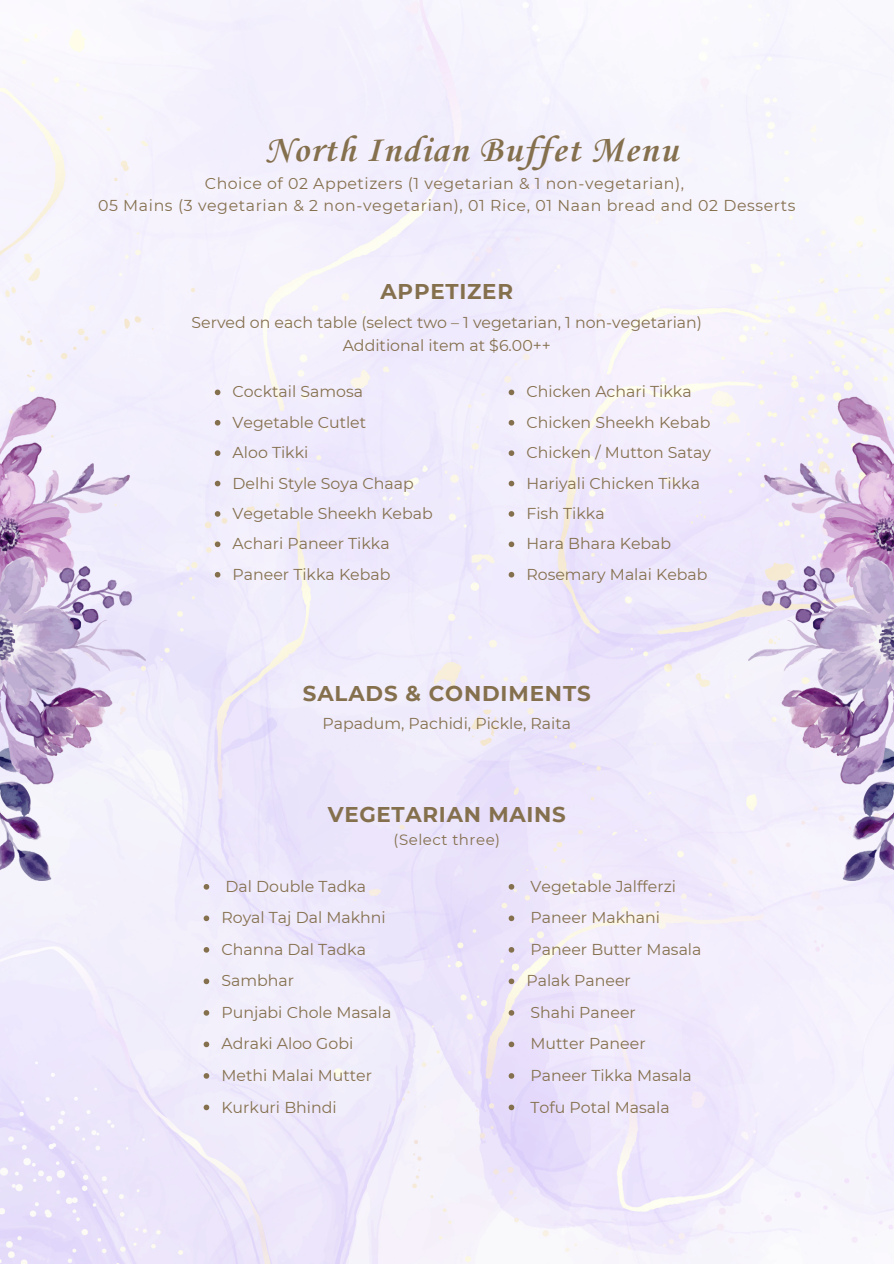
<style>
.page{position:relative;width:894px;height:1264px;background:#fff}
.page>*{position:absolute;margin:0;border:0;box-sizing:border-box;transform-origin:0 0}
.t1{font:700 37.5px "Corsiva";letter-spacing:.03em;color:#85704e}
.t2{font:700 21.3px "Montserrat";letter-spacing:.035em;color:#85704e}
.t3{font:15.75px "Montserrat";color:#85704e}
.t4{font:15.75px "Montserrat";letter-spacing:.04em;color:#85704e}
.t5{font:15.75px "Montserrat";letter-spacing:.035em;color:#85704e}
.t6{font:15px "Montserrat";letter-spacing:.035em;color:#85704e}
</style>
<div class="page">
<img style="left:0;top:0;width:893px;height:1263px">
<svg style="left:203px;top:884px;width:6px;height:5px"></svg>
<svg style="left:203px;top:915px;width:6px;height:6px"></svg>
<svg style="left:203px;top:947px;width:6px;height:5px"></svg>
<svg style="left:203px;top:978px;width:6px;height:6px"></svg>
<svg style="left:203px;top:1010px;width:6px;height:5px"></svg>
<svg style="left:203px;top:1041px;width:6px;height:6px"></svg>
<svg style="left:203px;top:1073px;width:6px;height:5px"></svg>
<svg style="left:203px;top:1104px;width:6px;height:6px"></svg>
<svg style="left:508px;top:884px;width:6px;height:5px"></svg>
<svg style="left:508px;top:915px;width:6px;height:6px"></svg>
<svg style="left:508px;top:947px;width:6px;height:5px"></svg>
<svg style="left:508px;top:978px;width:6px;height:6px"></svg>
<svg style="left:508px;top:1010px;width:6px;height:5px"></svg>
<svg style="left:508px;top:1041px;width:6px;height:6px"></svg>
<svg style="left:508px;top:1073px;width:6px;height:5px"></svg>
<svg style="left:508px;top:1104px;width:6px;height:6px"></svg>
<img style="left:748px;top:383px;width:145px;height:497px">
<img style="left:0;top:383px;width:145px;height:497px">
<svg style="left:215px;top:389px;width:5px;height:6px"></svg>
<svg style="left:215px;top:420px;width:5px;height:5px"></svg>
<svg style="left:215px;top:450px;width:5px;height:6px"></svg>
<svg style="left:215px;top:480px;width:5px;height:6px"></svg>
<svg style="left:215px;top:511px;width:5px;height:5px"></svg>
<svg style="left:215px;top:541px;width:5px;height:6px"></svg>
<svg style="left:215px;top:572px;width:5px;height:5px"></svg>
<svg style="left:508px;top:389px;width:6px;height:6px"></svg>
<svg style="left:508px;top:420px;width:6px;height:5px"></svg>
<svg style="left:508px;top:450px;width:6px;height:6px"></svg>
<svg style="left:508px;top:480px;width:6px;height:6px"></svg>
<svg style="left:508px;top:511px;width:6px;height:5px"></svg>
<svg style="left:508px;top:541px;width:6px;height:6px"></svg>
<svg style="left:508px;top:572px;width:6px;height:5px"></svg>
<p class="t1" style="left:264px;top:131px;width:415px">North Indian Buffet Menu</p>
<p class="t5" style="left:205px;top:174px;width:480px">Choice of 02 Appetizers (1 vegetarian &amp; 1 non-vegetarian),</p>
<p class="t4" style="left:98px;top:195px;width:698px">05 Mains (3 vegetarian &amp; 2 non-vegetarian), 01 Rice, 01 Naan bread and 02 Desserts</p>
<p class="t2" style="left:380px;top:278px;width:134px">APPETIZER</p>
<p class="t3" style="left:191px;top:312px;width:512px">Served on each table (select two – 1 vegetarian, 1 non-vegetarian)</p>
<p class="t3" style="left:342px;top:336px;width:210px">Additional item at $6.00++</p>
<h2 class="t3" style="left:232px;top:382px;width:132px">Cocktail Samosa</h2>
<p class="t3" style="left:232px;top:412px;width:135px">Vegetable Cutlet</p>
<h3 class="t3" style="left:232px;top:443px;width:77px">Aloo Tikki</h3>
<p class="t3" style="left:232px;top:473px;width:183px">Delhi Style Soya Chaap</p>
<p class="t3" style="left:232px;top:504px;width:202px">Vegetable Sheekh Kebab</p>
<p class="t3" style="left:232px;top:534px;width:159px">Achari Paneer Tikka</p>
<p class="t3" style="left:232px;top:564px;width:159px">Paneer Tikka Kebab</p>
<p class="t3" style="left:526px;top:382px;width:167px">Chicken Achari Tikka</p>
<p class="t3" style="left:526px;top:412px;width:185px">Chicken Sheekh Kebab</p>
<p class="t3" style="left:526px;top:443px;width:186px">Chicken / Mutton Satay</p>
<p class="t3" style="left:526px;top:473px;width:175px">Hariyali Chicken Tikka</p>
<p class="t3" style="left:526px;top:504px;width:80px">Fish Tikka</p>
<p class="t3" style="left:526px;top:534px;width:146px">Hara Bhara Kebab</p>
<p class="t3" style="left:526px;top:564px;width:183px">Rosemary Malai Kebab</p>
<p class="t2" style="left:303px;top:681px;width:289px">SALADS &amp; CONDIMENTS</p>
<p class="t3" style="left:322px;top:713px;width:250px">Papadum, Pachidi, Pickle, Raita</p>
<p class="t2" style="left:328px;top:801px;width:239px">VEGETARIAN MAINS</p>
<p class="t6" style="left:393px;top:830px;width:108px">(Select three)</p>
<h1 class="t3" style="left:225px;top:876px;width:142px">Dal Double Tadka</h1>
<p class="t3" style="left:221px;top:908px;width:166px">Royal Taj Dal Makhni</p>
<p class="t3" style="left:221px;top:939px;width:146px">Channa Dal Tadka</p>
<h2 class="t3" style="left:221px;top:971px;width:74px">Sambhar</h2>
<p class="t3" style="left:221px;top:1002px;width:171px">Punjabi Chole Masala</p>
<p class="t3" style="left:221px;top:1034px;width:133px">Adraki Aloo Gobi</p>
<p class="t3" style="left:221px;top:1065px;width:152px">Methi Malai Mutter</p>
<p class="t3" style="left:221px;top:1097px;width:117px">Kurkuri Bhindi</p>
<p class="t3" style="left:530px;top:876px;width:147px">Vegetable Jalfferzi</p>
<p class="t3" style="left:530px;top:908px;width:131px">Paneer Makhani</p>
<p class="t3" style="left:530px;top:939px;width:172px">Paneer Butter Masala</p>
<p class="t3" style="left:526px;top:971px;width:106px">Palak Paneer</p>
<p class="t3" style="left:530px;top:1002px;width:107px">Shahi Paneer</p>
<p class="t3" style="left:530px;top:1034px;width:116px">Mutter Paneer</p>
<p class="t3" style="left:530px;top:1065px;width:163px">Paneer Tikka Masala</p>
<p class="t3" style="left:530px;top:1097px;width:141px">Tofu Potal Masala</p>
</div>
